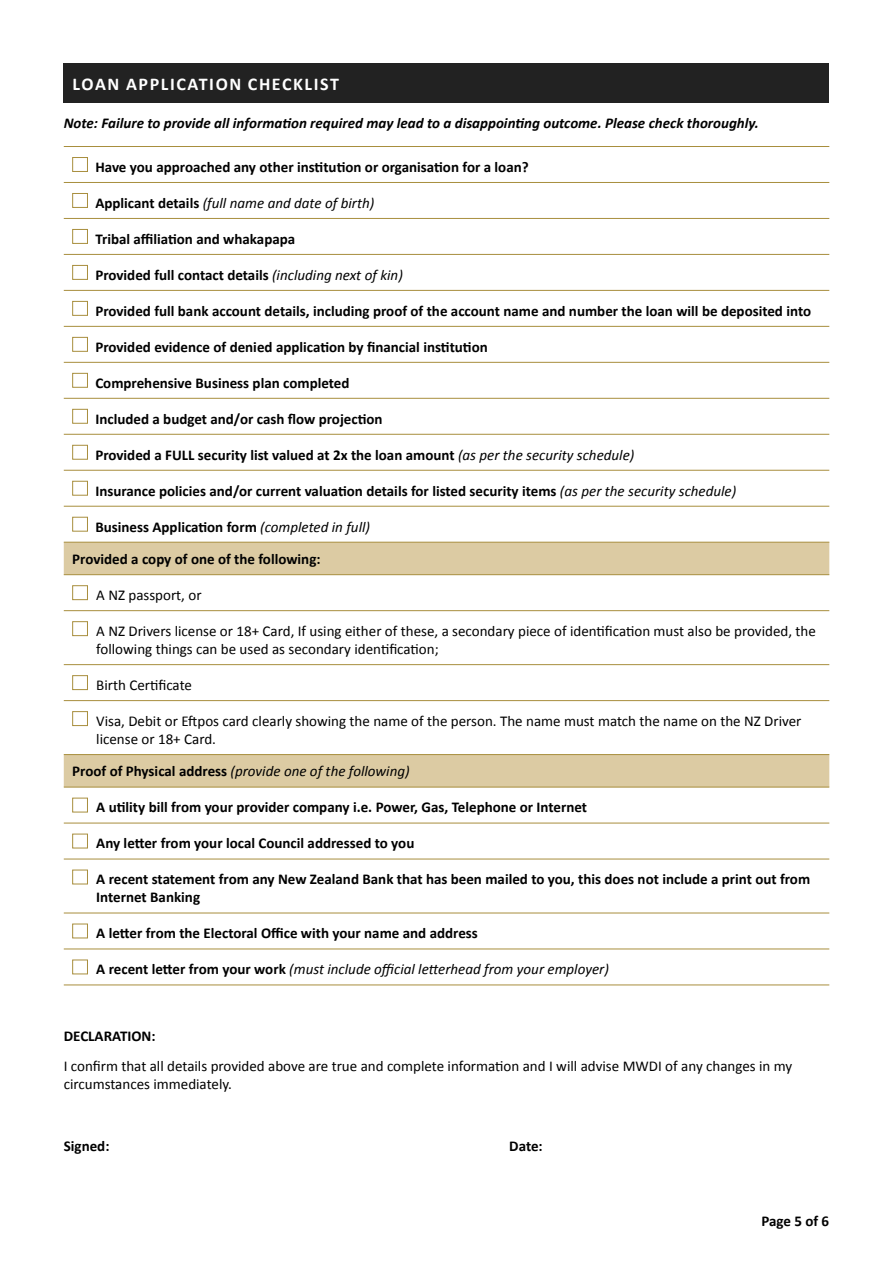
<style>
.page{position:relative;width:893px;height:1263px;background:#fff}
.page>*{position:absolute;margin:0;border:0;box-sizing:border-box;transform-origin:0 0}
.t1{font:700 18px "Calibri";letter-spacing:.09em;color:#fff}
.t2{font:700 15px/32.5px "Calibri";color:#000}
.t3{font:15px/18px "Calibri";color:#000}
.t4{font:italic 15px "Calibri";color:#000}
.t5{font:italic 700 15px "Calibri";color:#000}
.s1{font-weight:700;font-style:normal}
.s2{font-weight:400;font-style:italic}
</style>
<div class="page">
<div style="left:64px;top:64px;width:765px;height:39px;background:#222"></div>
<svg style="left:64px;top:253px;width:765px;height:732px"></svg>
<svg style="left:64px;top:543px;width:765px;height:244px"></svg>
<hr style="left:64px;top:146px;width:765px;height:1px;background:#a88e3d">
<hr style="left:64px;top:182px;width:765px;height:1px;background:#a88e3d">
<hr style="left:64px;top:218px;width:765px;height:1px;background:#a88e3d">
<hr style="left:64px;top:254px;width:765px;height:1px;background:#a88e3d">
<hr style="left:64px;top:290px;width:765px;height:1px;background:#a88e3d">
<hr style="left:64px;top:326px;width:765px;height:1px;background:#a88e3d">
<hr style="left:64px;top:362px;width:765px;height:1px;background:#a88e3d">
<hr style="left:64px;top:398px;width:765px;height:1px;background:#a88e3d">
<hr style="left:64px;top:434px;width:765px;height:1px;background:#a88e3d">
<hr style="left:64px;top:470px;width:765px;height:1px;background:#a88e3d">
<hr style="left:64px;top:506px;width:765px;height:1px;background:#a88e3d">
<hr style="left:64px;top:542px;width:765px;height:1px;background:#a88e3d">
<hr style="left:64px;top:574px;width:765px;height:1px;background:#a88e3d">
<hr style="left:64px;top:610px;width:765px;height:1px;background:#a88e3d">
<hr style="left:64px;top:664px;width:765px;height:1px;background:#a88e3d">
<hr style="left:64px;top:700px;width:765px;height:1px;background:#a88e3d">
<hr style="left:64px;top:754px;width:765px;height:1px;background:#a88e3d">
<hr style="left:64px;top:787px;width:765px;height:1px;background:#a88e3d">
<hr style="left:64px;top:823px;width:765px;height:1px;background:#a88e3d">
<hr style="left:64px;top:859px;width:765px;height:1px;background:#a88e3d">
<hr style="left:64px;top:913px;width:765px;height:1px;background:#a88e3d">
<hr style="left:64px;top:949px;width:765px;height:1px;background:#a88e3d">
<hr style="left:64px;top:985px;width:765px;height:1px;background:#a88e3d">
<div style="left:72px;top:157px;width:16px;height:15px;border:1px solid #a88e3d"></div>
<div style="left:72px;top:193px;width:16px;height:15px;border:1px solid #a88e3d"></div>
<div style="left:72px;top:229px;width:16px;height:15px;border:1px solid #a88e3d"></div>
<div style="left:72px;top:265px;width:16px;height:15px;border:1px solid #a88e3d"></div>
<div style="left:72px;top:301px;width:16px;height:15px;border:1px solid #a88e3d"></div>
<div style="left:72px;top:337px;width:16px;height:15px;border:1px solid #a88e3d"></div>
<div style="left:72px;top:373px;width:16px;height:15px;border:1px solid #a88e3d"></div>
<div style="left:72px;top:409px;width:16px;height:15px;border:1px solid #a88e3d"></div>
<div style="left:72px;top:445px;width:16px;height:15px;border:1px solid #a88e3d"></div>
<div style="left:72px;top:481px;width:16px;height:15px;border:1px solid #a88e3d"></div>
<div style="left:72px;top:517px;width:16px;height:14px;border:1px solid #a88e3d"></div>
<div style="left:72px;top:585px;width:16px;height:15px;border:1px solid #a88e3d"></div>
<div style="left:72px;top:621px;width:16px;height:15px;border:1px solid #a88e3d"></div>
<div style="left:72px;top:675px;width:16px;height:15px;border:1px solid #a88e3d"></div>
<div style="left:72px;top:711px;width:16px;height:15px;border:1px solid #a88e3d"></div>
<div style="left:72px;top:798px;width:16px;height:14px;border:1px solid #a88e3d"></div>
<div style="left:72px;top:834px;width:16px;height:14px;border:1px solid #a88e3d"></div>
<div style="left:72px;top:870px;width:16px;height:14px;border:1px solid #a88e3d"></div>
<div style="left:72px;top:924px;width:16px;height:14px;border:1px solid #a88e3d"></div>
<div style="left:72px;top:959px;width:16px;height:15px;border:1px solid #a88e3d"></div>
<p class="t1" style="left:73px;top:73px;width:268px">LOAN APPLICATION CHECKLIST</p>
<p class="t5" style="left:64px;top:113px;width:697px">Note: Failure to provide all information required may lead to a disappointing outcome. Please check thoroughly.</p>
<p class="t2" style="left:95px;top:151px;width:435px">Have you approached any other institution or organisation for a loan?</p>
<p class="t4" style="left:95px;top:193px;width:280px"><span class="s1">Applicant details</span> (full name and date of birth)</p>
<p class="t2" style="left:95px;top:222px;width:201px">Tribal affiliation and whakapapa</p>
<p class="t2" style="left:95px;top:258px;width:309px">Provided full contact details <span class="s2">(including next of kin)</span></p>
<p class="t2" style="left:95px;top:294px;width:717px">Provided full bank account details, including proof of the account name and number the loan will be deposited into</p>
<p class="t2" style="left:95px;top:330px;width:394px">Provided evidence of denied application by financial institution</p>
<p class="t2" style="left:95px;top:366px;width:256px">Comprehensive Business plan completed</p>
<p class="t2" style="left:95px;top:402px;width:289px">Included a budget and/or cash flow projection</p>
<p class="t2" style="left:95px;top:438px;width:541px">Provided a FULL security list valued at 2x the loan amount <span class="s2">(as per the security schedule)</span></p>
<p class="t2" style="left:95px;top:474px;width:642px">Insurance policies and/or current valuation details for listed security items <span class="s2">(as per the security schedule)</span></p>
<p class="t2" style="left:72px;top:510px;width:299px;text-indent:23px">Business Application form <span class="s2">(completed in full)<br></span>Provided a copy of one of the following:</p>
<p class="t3" style="left:96px;top:586px;width:107px">A NZ passport, or</p>
<p class="t3" style="left:96px;top:622px;width:721px">A NZ Drivers license or 18+ Card, If using either of these, a secondary piece of identification must also be provided, the following things can be used as secondary identification;</p>
<p class="t3" style="left:96px;top:676px;width:97px">Birth Certificate</p>
<p class="t3" style="left:96px;top:712px;width:707px">Visa, Debit or Eftpos card clearly showing the name of the person. The name must match the name on the NZ Driver license or 18+ Card.</p>
<p class="t4" style="left:72px;top:761px;width:339px"><span class="s1">Proof of Physical address</span> (provide one of the following)</p>
<p class="t2" style="left:96px;top:791px;width:492px">A utility bill from your provider company i.e. Power, Gas, Telephone or Internet</p>
<p class="t2" style="left:96px;top:827px;width:320px">Any letter from your local Council addressed to you</p>
<p class="t2" style="left:96px;top:870px;width:715px;line-height:18px">A recent statement from any New Zealand Bank that has been mailed to you, this does not include a print out from<br>Internet Banking</p>
<p class="t2" style="left:96px;top:917px;width:383px">A letter from the Electoral Office with your name and address</p>
<p class="t4" style="left:96px;top:959px;width:514px"><span class="s1">A recent letter from your work</span> (must include official letterhead from your employer)</p>
<p class="t2" style="left:64px;top:1019px;width:93px">DECLARATION:</p>
<p class="t3" style="left:64px;top:1057px;width:730px">I confirm that all details provided above are true and complete information and I will advise MWDI of any changes in my circumstances immediately.</p>
<p class="t2" style="left:64px;top:1130px;width:47px">Signed:</p>
<p class="t2" style="left:509px;top:1130px;width:35px">Date:</p>
<p class="t2" style="left:761px;top:1204px;width:69px">Page 5 of 6</p>
</div>
